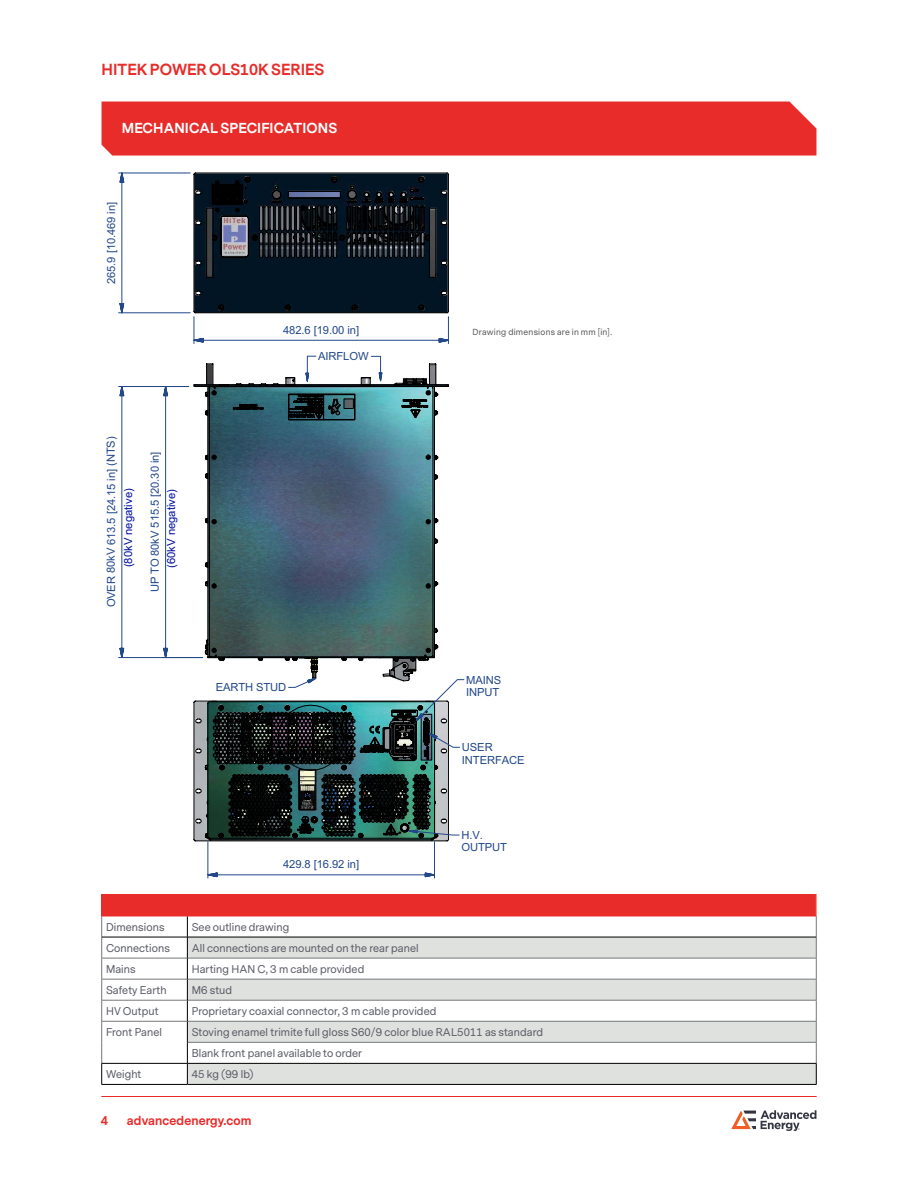
<style>
.page{position:relative;width:918px;height:1188px;background:#fff}
.page>*{position:absolute;margin:0;border:0;box-sizing:border-box;transform-origin:0 0}
.t1{font:700 15px "Messina Sans";color:#e82c2a}
.t2{font:700 13.5px "Messina Sans";letter-spacing:.01em;color:#fff}
.t3{font:700 12px "Messina Sans";letter-spacing:.01em;color:#e82c2a}
.t4{font:11.25px/12.5px "Arial";letter-spacing:-.01em;color:#22488a}
.t5{font:11.25px "Arial";color:#00109f}
.t6{font:10.5px/21px "Messina Sans";letter-spacing:.01em;color:#5a5c66}
.t7{font:8.25px "Messina Sans";letter-spacing:.03em;color:#58595b}
</style>
<div class="page">
<svg style="left:731px;top:1110px;width:85px;height:21px"></svg>
<hr style="left:102px;top:1096px;width:714px;height:1px;background:#e82c2a">
<div style="left:102px;top:102px;width:714px;height:54px;background:#e82c2a"></div>
<svg style="left:118px;top:172px;width:331px;height:172px"></svg>
<img style="left:118px;top:356px;width:347px;height:523px">
<div style="left:102px;top:894px;width:714px;height:22px;background:#e82c2a"></div>
<svg style="left:188px;top:938px;width:628px;height:146px;fill:#dfe1df"></svg>
<hr style="left:102px;top:958px;width:85px;height:1px;background:#757779">
<hr style="left:187px;top:958px;width:629px;height:1px;background:#757779">
<hr style="left:102px;top:979px;width:85px;height:1px;background:#757779">
<hr style="left:187px;top:979px;width:629px;height:1px;background:#757779">
<hr style="left:102px;top:1000px;width:85px;height:1px;background:#757779">
<hr style="left:187px;top:1000px;width:629px;height:1px;background:#757779">
<hr style="left:102px;top:1021px;width:85px;height:1px;background:#757779">
<hr style="left:187px;top:1021px;width:629px;height:1px;background:#757779">
<hr style="left:188px;top:1042px;width:628px;height:1px;background:#757779">
<hr style="left:102px;top:937px;width:85px;height:1px;background:#000">
<hr style="left:187px;top:937px;width:629px;height:1px;background:#000">
<hr style="left:102px;top:1063px;width:85px;height:1px;background:#000">
<svg style="left:101px;top:895px;width:1px;height:189px"></svg>
<hr style="left:187px;top:1063px;width:629px;height:1px;background:#000">
<svg style="left:187px;top:917px;width:1px;height:167px"></svg>
<svg style="left:816px;top:895px;width:1px;height:189px"></svg>
<hr style="left:102px;top:1084px;width:85px;height:1px;background:#000">
<hr style="left:187px;top:1084px;width:629px;height:1px;background:#000">
<hr style="left:102px;top:916px;width:85px;height:1px;background:#e82c2a">
<hr style="left:187px;top:916px;width:629px;height:1px;background:#e82c2a">
<h1 class="t1" style="left:102px;top:59px;width:224px">HITEK POWER OLS10K SERIES</h1>
<p class="t2" style="left:122px;top:119px;width:217px">MECHANICAL SPECIFICATIONS</p>
<p class="t4" style="left:105px;top:284px;width:84px;rotate:-90deg">265.9 [10.469 in]</p>
<p class="t4" style="left:105px;top:607px;width:172px;rotate:-90deg">OVER 80kV 613.5 [24.15 in] (NTS)</p>
<p class="t4" style="left:149px;top:592px;width:142px;rotate:-90deg">UP TO 80kV 515.5 [20.30 in]</p>
<p class="t5" style="left:121px;top:567px;width:80px;rotate:-90deg">(80kV negative)</p>
<p class="t5" style="left:164px;top:568px;width:80px;rotate:-90deg">(60kV negative)</p>
<p class="t4" style="left:283px;top:324px;width:78px">482.6 [19.00 in]</p>
<p class="t4" style="left:318px;top:350px;width:52px">AIRFLOW</p>
<p class="t4" style="left:216px;top:681px;width:72px">EARTH STUD</p>
<p class="t4" style="left:283px;top:858px;width:78px">429.8 [16.92 in]</p>
<p class="t7" style="left:472px;top:326px;width:141px">Drawing dimensions are in mm [in].</p>
<p class="t4" style="left:466px;top:674px;width:37px">MAINS<br>INPUT</p>
<p class="t4" style="left:462px;top:741px;width:64px">USER<br>INTERFACE</p>
<p class="t4" style="left:461px;top:829px;width:47px">H.V.<br>OUTPUT</p>
<p class="t6" style="left:106px;top:917px;width:60px">Dimensions</p>
<p class="t6" style="left:192px;top:917px;width:99px">See outline drawing</p>
<p class="t6" style="left:106px;top:938px;width:65px">Connections</p>
<p class="t6" style="left:192px;top:938px;width:228px">All connections are mounted on the rear panel</p>
<p class="t6" style="left:106px;top:959px;width:31px">Mains</p>
<p class="t6" style="left:192px;top:959px;width:174px">Harting HAN C, 3 m cable provided</p>
<p class="t6" style="left:106px;top:980px;width:62px">Safety Earth</p>
<p class="t6" style="left:192px;top:980px;width:42px">M6 stud</p>
<p class="t6" style="left:106px;top:1001px;width:54px">HV Output</p>
<p class="t6" style="left:192px;top:1001px;width:246px">Proprietary coaxial connector, 3 m cable provided</p>
<p class="t6" style="left:106px;top:1022px;width:57px">Front Panel</p>
<p class="t6" style="left:192px;top:1022px;width:353px">Stoving enamel trimite full gloss S60/9 color blue RAL5011 as standard<br>Blank front panel available to order</p>
<p class="t6" style="left:106px;top:1064px;width:37px">Weight</p>
<p class="t6" style="left:192px;top:1064px;width:63px">45 kg (99 lb)</p>
<p class="t3" style="left:101px;top:1113px;width:9px">4</p>
<p class="t3" style="left:127px;top:1113px;width:126px">advancedenergy.com</p>
</div>
